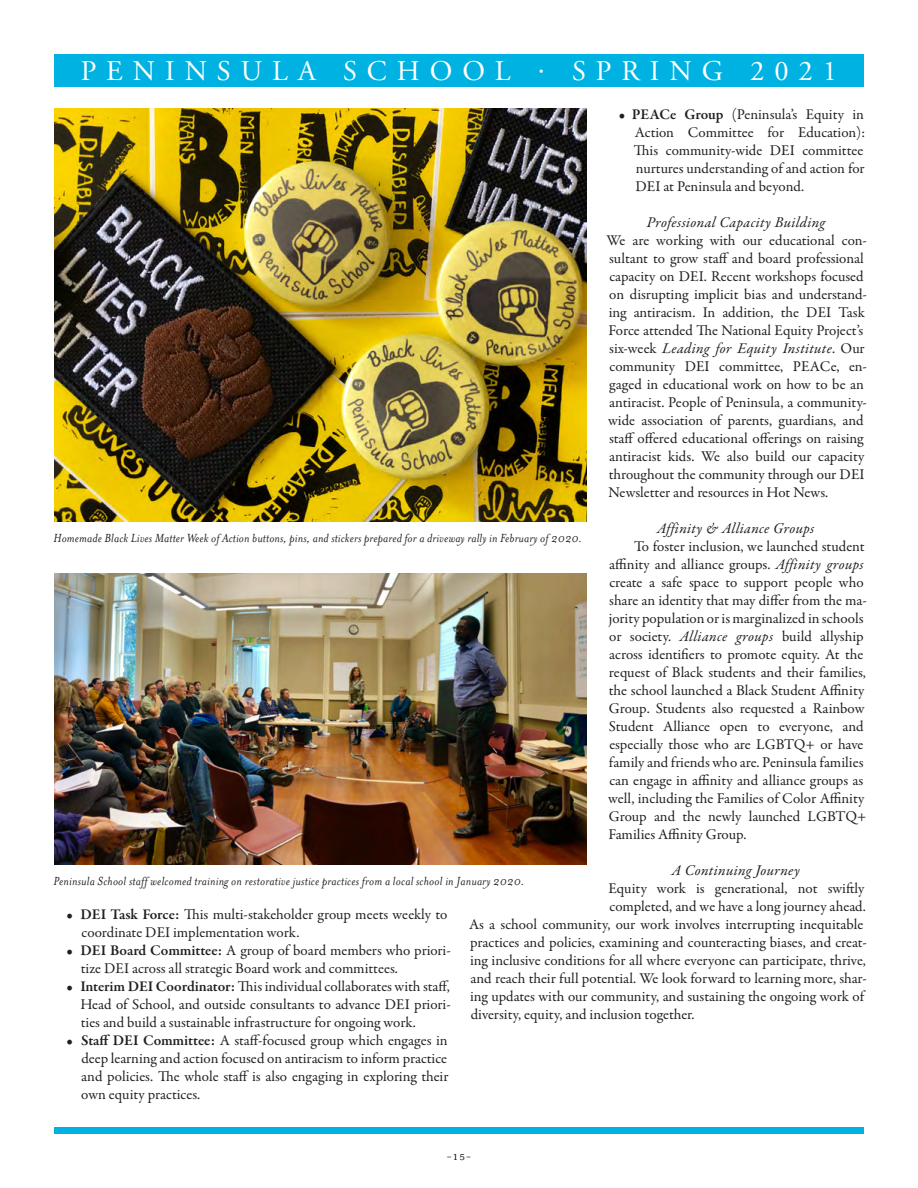
<style>
.page{position:relative;width:918px;height:1188px;background:#fff}
.page>*{position:absolute;margin:0;border:0;box-sizing:border-box;transform-origin:0 0}
.t1{font:28.5px "Adobe Garamond";letter-spacing:.35em;color:#fff}
.t2{font:15px/18px "Garamond Premr Pro";color:#231f20}
.t3{font:italic 15px "Garamond Premr Pro";letter-spacing:.02em;color:#231f20}
.t4{font:italic 13.5px "Mrs Eaves";letter-spacing:.01em;color:#231f20}
.t5{font:13.5px "Mrs Eaves Small Caps";color:#231f20}
.s1{font-weight:600}
.s2{font-style:italic}
</style>
<div class="page">
<img style="left:54px;top:108px;width:532px;height:414px">
<img style="left:54px;top:573px;width:532px;height:292px">
<div style="left:54px;top:54px;width:810px;height:32px;background:#00b2e2"></div>
<div style="left:54px;top:1127px;width:810px;height:7px;background:#00b2e2"></div>
<h1 class="t1" style="left:81px;top:56px;width:758px">PENINSULA SCHOOL · SPRING 2021</h1>
<p class="t2" style="left:634px;top:106px;width:233px;text-align:justify;text-indent:-15px">• <span class="s1">PEACe Group</span> (Peninsula’s Equity in Action Committee for Education):<br>This community-wide DEI committee nurtures understanding of and action for DEI at Peninsula and beyond.</p>
<p class="t3" style="left:647px;top:213px;width:180px">Professional Capacity Building</p>
<p class="t2" style="left:607px;top:232px;width:262px">We are working with our educational con&shy;sultant to grow staff and board professional capacity on DEI. Recent workshops focused on disrupting implicit bias and understand&shy;ing antiracism. In addition, the DEI Task Force attended The National Equity Project’s six-week <span class="s2">Leading for Equity Institute</span>. Our community DEI committee, PEACe, en&shy;gaged in educational work on how to be an antiracist. People of Peninsula, a community&shy;wide association of parents, guardians, and staff offered educational offerings on raising antiracist kids. We also build our capacity throughout the community through our DEI Newsletter and resources in Hot News.</p>
<p class="t3" style="left:657px;top:519px;width:159px">Affinity &amp; Alliance Groups</p>
<p class="t2" style="left:608px;top:538px;width:260px;text-indent:26px">To foster inclusion, we launched student affinity and alliance groups. <span class="s2">Affinity groups </span>create a safe space to support people who share an identity that may differ from the ma&shy;jority population or is marginalized in schools or society. <span class="s2">Alliance groups</span> build allyship across identifiers to promote equity. At the request of Black students and their families, the school launched a Black Student Affinity Group. Students also requested a Rainbow Student Alliance open to everyone, and especially those who are LGBTQ+ or have family and friends who are. Peninsula families can engage in affinity and alliance groups as well, including the Families of Color Affinity Group and the newly launched LGBTQ+ Families Affinity Group.</p>
<p class="t3" style="left:671px;top:861px;width:130px">A Continuing Journey</p>
<p class="t2" style="left:609px;top:880px;width:258px">Equity work is generational, not swiftly</p>
<p class="t2" style="left:609px;top:898px;width:258px">completed, and we have a long journey ahead.</p>
<p class="t2" style="left:469px;top:916px;width:396px">As a school community, our work involves interrupting inequitable</p>
<p class="t2" style="left:470px;top:934px;width:398px">practices and policies, examining and counteracting biases, and creat-</p>
<p class="t2" style="left:470px;top:952px;width:397px">ing inclusive conditions for all where everyone can participate, thrive,</p>
<p class="t2" style="left:471px;top:970px;width:398px">and reach their full potential. We look forward to learning more, shar-</p>
<p class="t2" style="left:470px;top:988px;width:397px">ing updates with our community, and sustaining the ongoing work of</p>
<p class="t2" style="left:471px;top:1006px;width:225px">diversity, equity, and inclusion together.</p>
<p class="t4" style="left:54px;top:531px;width:530px">Homemade Black Lives Matter Week of Action buttons, pins, and stickers prepared for a driveway rally in February of 2020.</p>
<p class="t4" style="left:54px;top:874px;width:473px">Peninsula School staff welcomed training on restorative justice practices from a local school in January 2020.</p>
<p class="t2" style="left:81px;top:905px;width:368px;text-indent:-15px">• <span class="s1">DEI Task Force:</span> This multi-stakeholder group meets weekly to coordinate DEI implementation work.</p>
<p class="t2" style="left:81px;top:941px;width:371px;text-indent:-15px">• <span class="s1">DEI Board Committee:</span> A group of board members who priori&shy;tize DEI across all strategic Board work and committees.</p>
<p class="t2" style="left:80px;top:977px;width:372px;text-align:justify;text-indent:-14px">• <span class="s1">Interim DEI Coordinator:</span> This individual collaborates with staff, Head of School, and outside consultants to advance DEI priori&shy;ties and build a sustainable infrastructure for ongoing work.</p>
<p class="t2" style="left:81px;top:1031px;width:369px;text-align:justify;text-indent:-15px">• <span class="s1">Staff DEI Committee:</span> A staff-focused group which engages in deep learning and action focused on antiracism to inform practice and policies. The whole staff is also engaging in exploring their own equity practices.</p>
<p class="t5" style="left:446px;top:1149px;width:27px">-15-</p>
</div>
